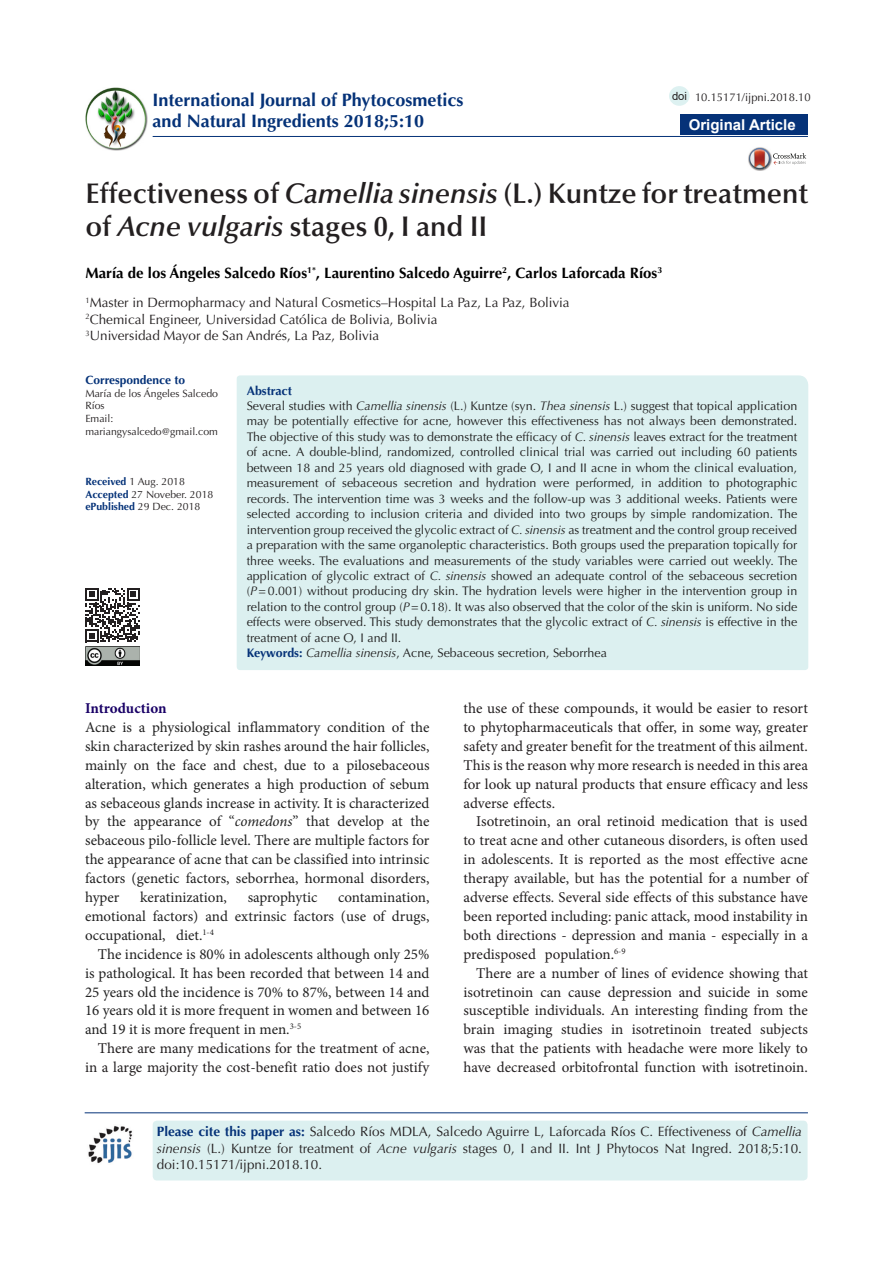
<style>
.page{position:relative;width:893px;height:1263px;background:#fff}
.page>*{position:absolute;margin:0;border:0;box-sizing:border-box;transform-origin:0 0}
.t1{font:600 28.5px/33px "Optima LT Std";color:#231f20}
.t2{font:700 18px/21px "Optima LT Std";color:#053278}
.t3{font:15px/18.9px "Minion Pro";color:#231f20;text-align:justify}
.t4{font:15px/18.9px "Minion Pro";color:#212121;text-align:justify}
.t5{font:700 15px "Optima LT Std";color:#000}
.t6{font:700 15px "Arial";color:#fff}
.t7{font:700 15px "Minion Pro";letter-spacing:-.005em;color:#190066}
.Default{font:13.5px/16.5px "Optima LT Std";color:#231f20;text-align:justify}
.Default-2{font:12.45px/15.5px "Optima LT Std";color:#212121;text-align:justify}
.Default-3{font:700 12.45px "Optima LT Std";color:#053278}
.t8{font:700 12px "Optima LT Std";color:#053278}
.t9{font:11.25px "Optima LT Std";color:#231f20}
.t10{font:11.25px "Arial";color:#231f20}
.t11{font:10.5px/12.6px "Optima LT Std";color:#231f20}
.t12{font:700 10.5px "Optima LT Std";color:#053278}
.s1{font-style:italic}
.s2{font-weight:700;color:#053278}
.s3{font-weight:400;color:#231f20}
.s4{color:#231f20}
</style>
<div class="page">
<hr style="left:153px;top:136px;width:655px;height:1px;background:#053278">
<div style="left:680px;top:115px;width:128px;height:20px;background:#053278"></div>
<div style="left:669px;top:86px;width:21px;height:20px;background:#ddf1f1;border-radius:50%"></div>
<img style="left:85px;top:87px;width:62px;height:63px">
<img style="left:748px;top:147px;width:19px;height:24px">
<svg style="left:749px;top:148px;width:57px;height:21px"></svg>
<hr style="left:85px;top:1112px;width:723px;height:1px;background:#053278">
<div style="left:153px;top:1120px;width:654px;height:60px;background:#dcf0f0;border-radius:4px"></div>
<img style="left:88px;top:1125px;width:45px;height:39px">
<div style="left:236px;top:375px;width:573px;height:295px;background:#dcf0f0"></div>
<svg style="left:85px;top:588px;width:55px;height:54px"></svg>
<img style="left:85px;top:647px;width:54px;height:19px">
<p class="t2" style="left:153px;top:89px;width:312px">International Journal of Phytocosmetics and Natural Ingredients 2018;5:10</p>
<p class="t10" style="left:672px;top:88px;width:17px">doi</p>
<p class="t9" style="left:695px;top:91px;width:117px">10.15171/ijpni.2018.10</p>
<p class="t6" style="left:689px;top:114px;width:108px">Original Article</p>
<p class="t1" style="left:85px;top:177px;width:724px">Effectiveness of <span class="s1">Camellia sinensis</span> (L.) Kuntze for treatment of <span class="s1">Acne vulgaris</span> stages 0, I and II</p>
<p class="t5" style="left:85px;top:264px;width:578px">María de los Ángeles Salcedo Ríos<sup>1*</sup>, Laurentino Salcedo Aguirre<sup>2</sup>, Carlos Laforcada Ríos<sup>3</sup></p>
<p class="Default" style="left:85px;top:295px;width:486px"><sup>1</sup>Master in Dermopharmacy and Natural Cosmetics–Hospital La Paz, La Paz, Bolivia</p>
<p class="Default" style="left:85px;top:311px;width:354px"><sup>2</sup>Chemical Engineer, Universidad Católica de Bolivia, Bolivia</p>
<p class="Default" style="left:85px;top:328px;width:295px"><sup>3</sup>Universidad Mayor de San Andrés, La Paz, Bolivia</p>
<p class="t8" style="left:85px;top:373px;width:101px">Correspondence to</p>
<p class="t11" style="left:85px;top:387px;width:134px">María de los Ángeles Salcedo<br>Ríos</p>
<p class="t11" style="left:85px;top:412px;width:30px">Email:</p>
<p class="t11" style="left:85px;top:425px;width:134px">mariangysalcedo@gmail.com</p>
<p class="t11" style="left:85px;top:475px;width:101px"><span class="s2">Received</span> 1 Aug. 2018</p>
<p class="t11" style="left:85px;top:488px;width:129px"><span class="s2">Accepted</span> 27 Noveber. 2018</p>
<p class="t12" style="left:85px;top:501px;width:116px">ePublished <span class="s3">29 Dec. 2018</span></p>
<p class="Default-3" style="left:247px;top:383px;width:47px">Abstract</p>
<p class="Default-2" style="left:247px;top:398px;width:552px">Several studies with <span class="s1">Camellia sinensis</span> (L.) Kuntze (syn. <span class="s1">Thea sinensis</span> L.) suggest that topical application may be potentially effective for acne, however this effectiveness has not always been demonstrated<span class="s4">.<br></span>The objective of this study was to demonstrate the efficacy of <span class="s1">C. sinensis</span> <span class="s4">leaves</span> extract for the treatment of acne. A double-blind, randomized, controlled clinical trial was carried out including 60 patients between 18 and 25 years old diagnosed with grade O, I and II acne in whom the clinical evaluation, measurement of sebaceous secretion and hydration were performed, in addition to photographic records. The intervention time was 3 weeks and the follow-up was 3 additional weeks. Patients were selected according to inclusion criteria and divided into two groups by simple randomization. The intervention group received the glycolic extract of <span class="s1">C. sinensis</span> as treatment and the control group received a preparation with the same organoleptic characteristics. Both groups used the preparation topically for three weeks. The evaluations and measurements of the study variables were carried out weekly. The application of glycolic extract of <span class="s1">C. sinensis</span> showed an adequate control of the sebaceous secretion (<span class="s1">P</span>=0.001) without producing dry skin. The hydration levels were higher in the intervention group in relation to the control group (<span class="s1">P</span>=0.18). It was also observed that the color of the skin is uniform. No side effects were observed. This study demonstrates that the glycolic extract of <span class="s1">C. sinensis</span> is effective in the treatment of acne O, I and II.</p>
<p class="Default-2" style="left:247px;top:645px;width:362px"><span class="s2">Keywords:</span> <span class="s1">Camellia sinensis</span>, Acne, Sebaceous secretion, Seborrhea</p>
<p class="t7" style="left:85px;top:698px;width:83px">Introduction</p>
<p class="t4" style="left:85px;top:718px;width:346px">Acne is a physiological inflammatory condition of the skin characterized by skin rashes around the hair follicles, mainly on the face and chest, due to a pilosebaceous alteration, which generates a high production of sebum as sebaceous glands increase in activity. It is characterized by the appearance of “<span class="s1">comedons</span>” that develop at the sebaceous pilo-follicle level. There are multiple factors for the appearance of acne that can be classified into intrinsic factors (genetic factors, seborrhea, hormonal disorders, hyper</p>
<p class="t4" style="left:140px;top:888px;width:88px">keratinization,</p>
<p class="t4" style="left:248px;top:888px;width:71px">saprophytic</p>
<p class="t4" style="left:85px;top:888px;width:346px;text-indent:253px">contamination, emotional factors) and extrinsic factors (use of drugs, occupational, diet.<sup>1-4</sup></p>
<p class="t4" style="left:85px;top:944px;width:346px;text-indent:13px">The incidence is 80% in adolescents although only 25% is pathological. It has been recorded that between 14 and 25 years old the incidence is 70% to 87%, between 14 and 16 years old it is more frequent in women and between 16 and 19 it is more frequent in men.<sup>3-5</sup></p>
<p class="t3" style="left:85px;top:1039px;width:346px;text-align:right">There are many medications for the treatment of acne, in a large majority the cost-benefit ratio does not justify</p>
<p class="t3" style="left:463px;top:699px;width:346px">the use of these compounds, it would be easier to resort to phytopharmaceuticals that offer, in some way, greater safety and greater benefit for the treatment of this ailment.<br>This is the reason why more research is needed in this area for look up natural products that ensure efficacy and less adverse effects.</p>
<p class="t3" style="left:463px;top:812px;width:346px;text-indent:13px">Isotretinoin, an oral retinoid medication that is used to treat acne and other cutaneous disorders, is often used in adolescents. It is reported as the most effective acne therapy available, but has the potential for a number of adverse effects. Several side effects of this substance have been reported including: panic attack, mood instability in both directions - depression and mania - especially in a predisposed population.<sup>6-9</sup></p>
<p class="t3" style="left:463px;top:963px;width:346px;text-indent:13px">There are a number of lines of evidence showing that isotretinoin can cause depression and suicide in some susceptible individuals. An interesting finding from the brain imaging studies in isotretinoin treated subjects was that the patients with headache were more likely to have decreased orbitofrontal function with isotretinoin.</p>
<p class="Default" style="left:157px;top:1124px;width:647px"><span class="s2">Please cite this paper as:</span> Salcedo Ríos MDLA, Salcedo Aguirre L, Laforcada Ríos C. Effectiveness of <span class="s1">Camellia sinensis</span> (L.) Kuntze for treatment of <span class="s1">Acne vulgaris</span> stages 0, I and II. Int J Phytocos Nat Ingred. 2018;5:10. doi:10.15171/ijpni.2018.10.</p>
</div>
